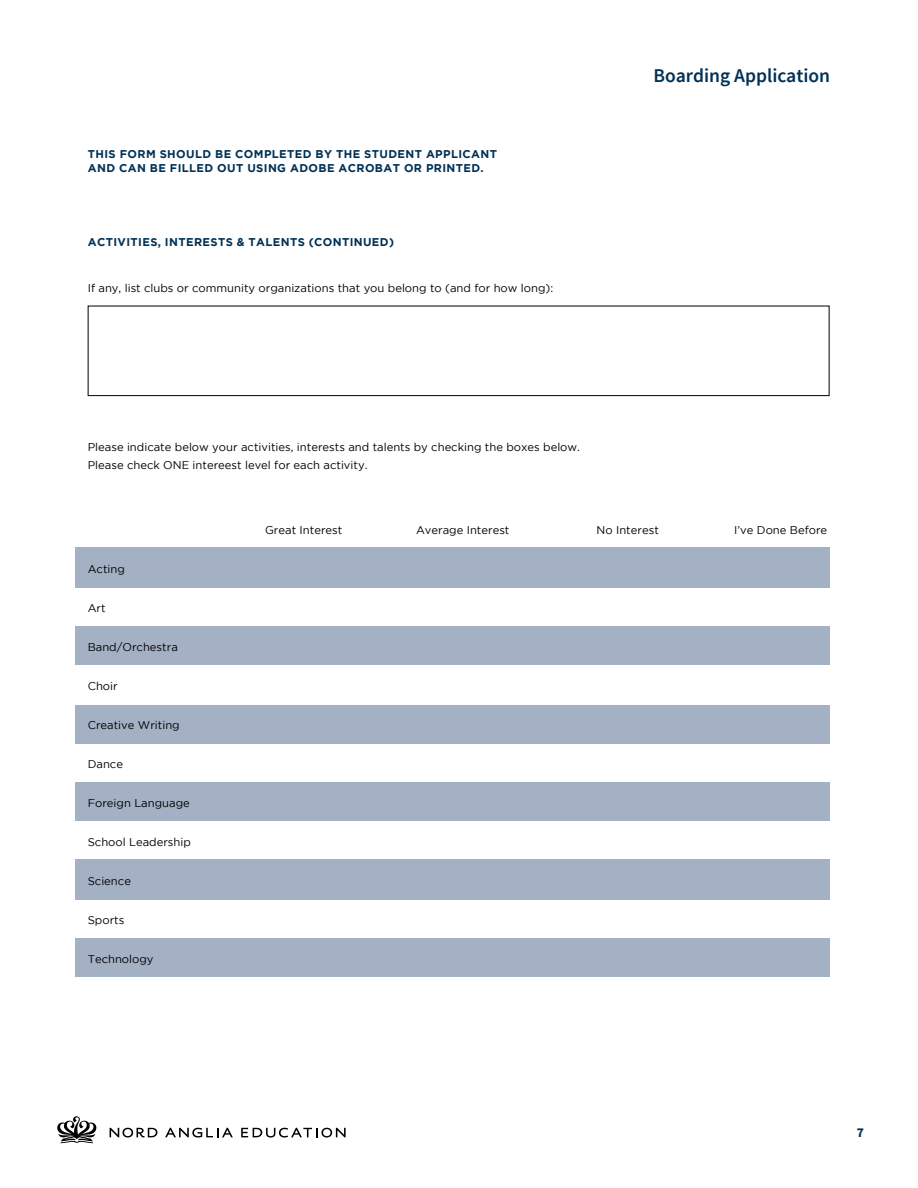
<style>
.page{position:relative;width:918px;height:1188px;background:#fff}
.page>*{position:absolute;margin:0;border:0;box-sizing:border-box;transform-origin:0 0}
.t1{font:600 19.5px "Source Sans Pro";color:#003156}
.t2{font:700 13.5px "Source Sans Pro";color:#003156}
.t3{font:11.25px/18px "Gotham";color:#000}
.t4{font:700 11.25px/13.5px "Gotham";letter-spacing:.035em;color:#003156}
</style>
<div class="page">
<svg style="left:57px;top:1116px;width:40px;height:27px"></svg>
<svg style="left:110px;top:1128px;width:47px;height:10px"></svg>
<svg style="left:165px;top:1128px;width:68px;height:10px"></svg>
<svg style="left:241px;top:1128px;width:105px;height:10px"></svg>
<div style="left:75px;top:547px;width:755px;height:41px;background:#a4b1c5"></div>
<div style="left:75px;top:705px;width:755px;height:39px;background:#a4b1c5"></div>
<div style="left:75px;top:860px;width:755px;height:40px;background:#a4b1c5"></div>
<div style="left:75px;top:626px;width:755px;height:39px;background:#a4b1c5"></div>
<div style="left:75px;top:782px;width:755px;height:39px;background:#a4b1c5"></div>
<div style="left:75px;top:939px;width:755px;height:38px;background:#a4b1c5"></div>
<div style="left:88px;top:306px;width:742px;height:90px;border:1px solid #000"></div>
<p class="t4" style="left:88px;top:147px;width:411px">THIS FORM SHOULD BE COMPLETED BY THE STUDENT APPLICANT<br>AND CAN BE FILLED OUT USING ADOBE ACROBAT OR PRINTED.</p>
<p class="t4" style="left:88px;top:235px;width:308px">ACTIVITIES, INTERESTS &amp; TALENTS (CONTINUED)</p>
<p class="t3" style="left:88px;top:279px;width:467px">If any, list clubs or community organizations that you belong to (and for how long):</p>
<p class="t3" style="left:88px;top:438px;width:494px">Please indicate below your activities, interests and talents by checking the boxes below.<br>Please check ONE intereest level for each activity.</p>
<h1 class="t1" style="left:654px;top:63px;width:178px">Boarding Application</h1>
<p class="t3" style="left:88px;top:560px;width:39px">Acting</p>
<p class="t3" style="left:88px;top:599px;width:19px">Art</p>
<p class="t3" style="left:88px;top:638px;width:92px">Band/Orchestra</p>
<p class="t3" style="left:88px;top:677px;width:32px">Choir</p>
<p class="t3" style="left:88px;top:716px;width:94px">Creative Writing</p>
<p class="t3" style="left:88px;top:755px;width:37px">Dance</p>
<p class="t3" style="left:88px;top:794px;width:104px">Foreign Language</p>
<p class="t3" style="left:88px;top:833px;width:105px">School Leadership</p>
<p class="t3" style="left:88px;top:872px;width:45px">Science</p>
<p class="t3" style="left:88px;top:911px;width:38px">Sports</p>
<p class="t3" style="left:88px;top:950px;width:67px">Technology</p>
<p class="t3" style="left:265px;top:521px;width:79px">Great Interest</p>
<p class="t3" style="left:416px;top:521px;width:95px">Average Interest</p>
<p class="t3" style="left:597px;top:521px;width:64px">No Interest</p>
<p class="t3" style="left:734px;top:521px;width:95px">I’ve Done Before</p>
<p class="t2" style="left:857px;top:1124px;width:9px">7</p>
</div>
